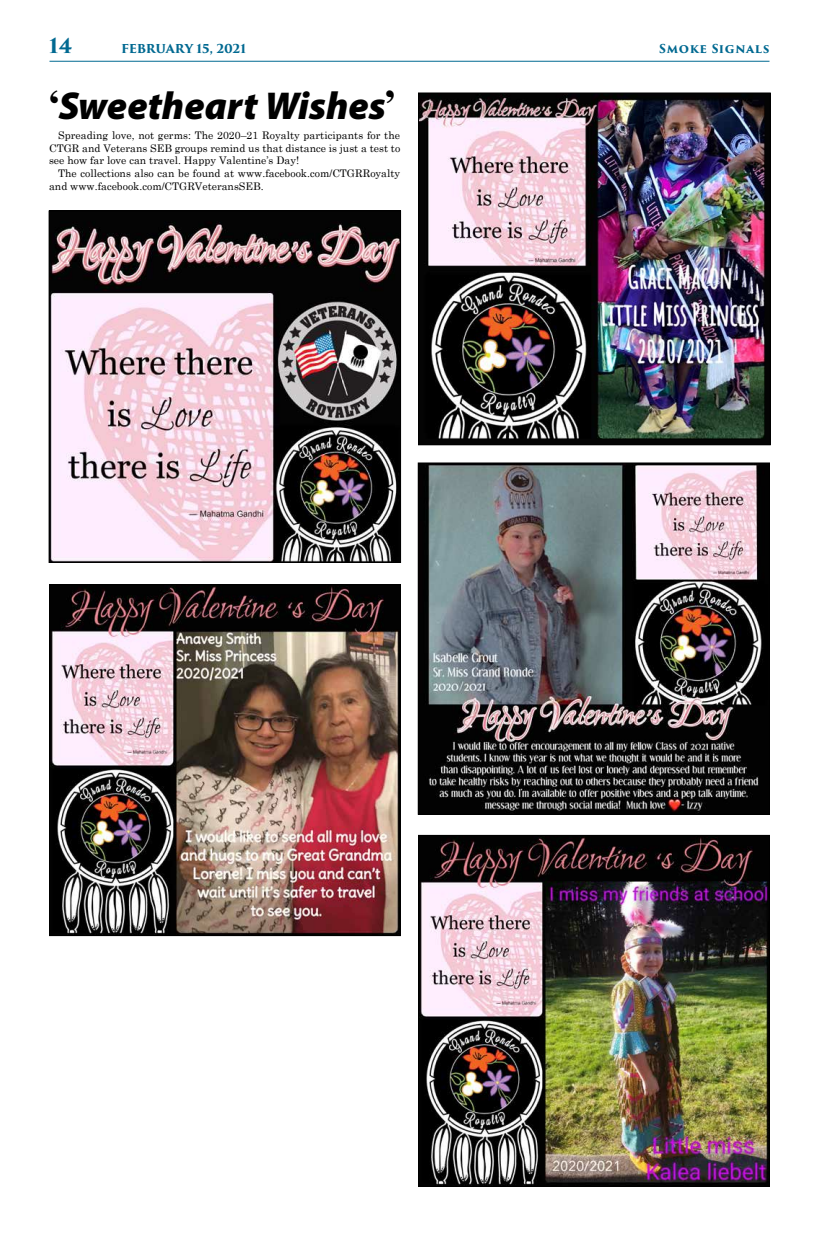
<style>
.page{position:relative;width:819px;height:1260px;background:#fff}
.page>*{position:absolute;margin:0;border:0;box-sizing:border-box;transform-origin:0 0}
.t1{font:italic 900 39px "Myriad Pro";color:#000}
.t2{font:700 20px "Trajan Pro 3";color:#006991}
.t3{font:700 12px "Trajan Pro 3";letter-spacing:.005em;color:#006991}
.t4{font:700 12px "Trajan Pro 3";letter-spacing:.05em;color:#006991}
.t5{font:10.5px/12.6px "Century Schoolbook";color:#000;text-align:justify}
.s1{font-family:"Century Schoolbook";font-weight:700;font-style:normal}
</style>
<div class="page">
<hr style="left:50px;top:61px;width:720px;height:1px;background:#006991">
<img style="left:51px;top:586px;width:348px;height:348px">
<div style="left:49px;top:584px;width:352px;height:352px;border:1px solid #000"></div>
<img style="left:420px;top:95px;width:349px;height:348px">
<div style="left:418px;top:93px;width:353px;height:352px;border:1px solid #000"></div>
<img style="left:420px;top:465px;width:348px;height:347px">
<div style="left:418px;top:463px;width:352px;height:351px;border:1px solid #000"></div>
<img style="left:420px;top:837px;width:348px;height:348px">
<div style="left:418px;top:835px;width:352px;height:352px;border:1px solid #000"></div>
<img style="left:51px;top:213px;width:348px;height:348px">
<div style="left:49px;top:211px;width:352px;height:352px;border:1px solid #000"></div>
<h2 class="t2" style="left:49px;top:37px;width:24px">14</h2>
<p class="t3" style="left:121px;top:43px;width:126px">FEBRUARY 15, 2021</p>
<p class="t4" style="left:659px;top:43px;width:112px">Smoke Signals</p>
<h1 class="t1" style="left:49px;top:83px;width:348px"><span class="s1">‘</span>Sweetheart Wishes<span class="s1">’</span></h1>
<p class="t5" style="left:49px;top:128px;width:353px;text-indent:9px">Spreading love, not germs: The 2020–21 Royalty participants for the CTGR and Veterans SEB groups remind us that distance is just a test to see how far love can travel. Happy Valentine’s Day!</p>
<p class="t5" style="left:49px;top:168px;width:353px;text-indent:9px">The collections also can be found at www.facebook.com/CTGRRoyalty and www.facebook.com/CTGRVeteransSEB.</p>
</div>
